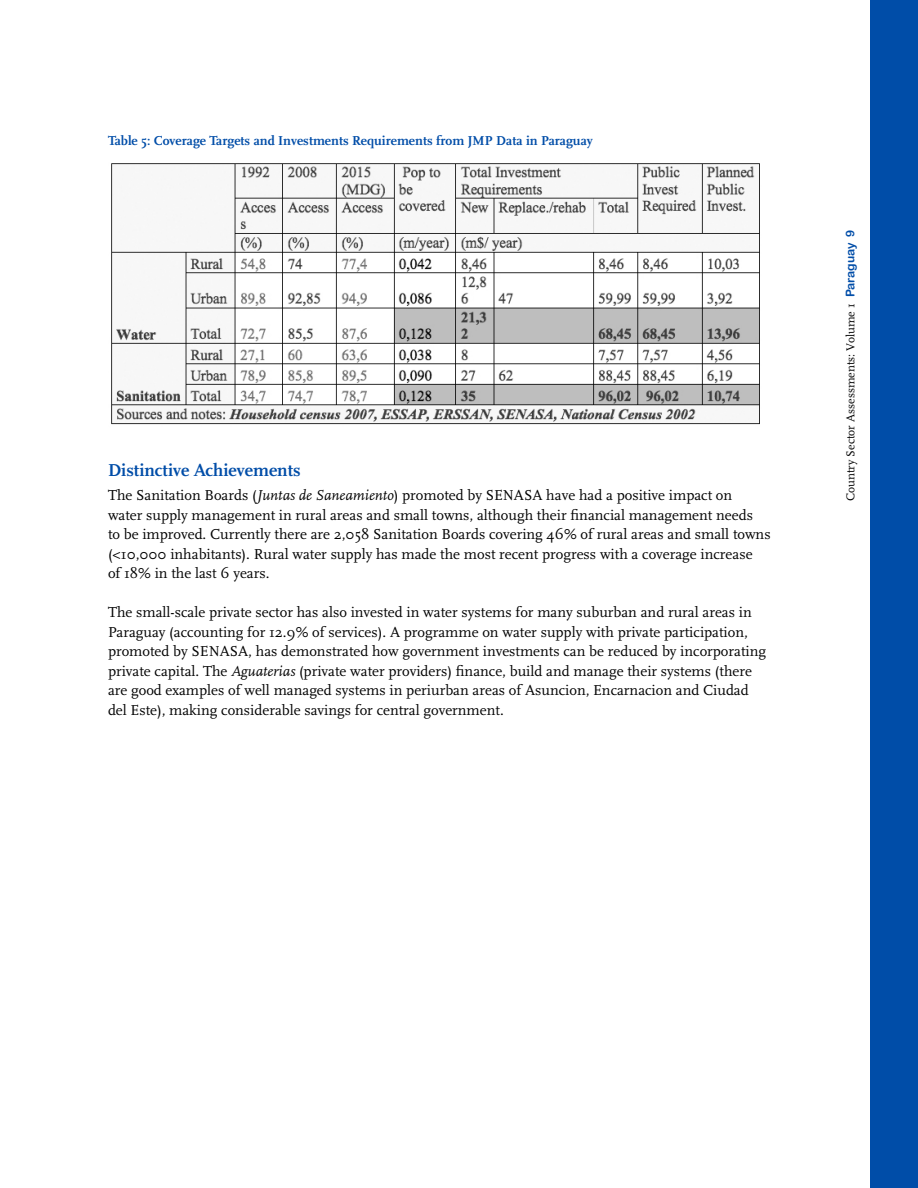
<style>
.page{position:relative;width:918px;height:1188px;background:#fff}
.page>*{position:absolute;margin:0;border:0;box-sizing:border-box;transform-origin:0 0}
.t1{font:700 18px "Scala";color:#004da8}
.t2{font:15px/19.5px "Scala";color:#000}
.t3{font:700 13.5px "Scala";color:#004da8}
.t4{font:12px "Scala";color:#000}
.s1{font-style:italic}
.s2{font-family:"Arial Rounded MT Bold";color:#004da8}
</style>
<div class="page">
<div style="left:870px;top:0;width:48px;height:1188px;background:#004da8"></div>
<img style="left:111px;top:163px;width:649px;height:262px">
<p class="t3" style="left:108px;top:133px;width:486px">Table 5: Coverage Targets and Investments Requirements from JMP Data in Paraguay</p>
<p class="t1" style="left:108px;top:460px;width:194px">Distinctive Achievements</p>
<p class="t2" style="left:108px;top:486px;width:664px">The Sanitation Boards (<span class="s1">Juntas de Saneamiento</span>) promoted by SENASA have had a positive impact on<br>water supply management in rural areas and small towns, although their financial management needs<br>to be improved. Currently there are 2,058 Sanitation Boards covering 46% of rural areas and small towns (&lt;10,000 inhabitants). Rural water supply has made the most recent progress with a coverage increase<br>of 18% in the last 6 years.</p>
<p class="t2" style="left:108px;top:603px;width:660px">The small-scale private sector has also invested in water systems for many suburban and rural areas in Paraguay (accounting for 12.9% of services). A programme on water supply with private participation, promoted by SENASA, has demonstrated how government investments can be reduced by incorporating private capital. The <span class="s1">Aguaterias</span> (private water providers) finance, build and manage their systems (there are good examples of well managed systems in periurban areas of Asuncion, Encarnacion and Ciudad del Este), making considerable savings for central government.</p>
<p class="t4" style="left:844px;top:501px;width:273px;rotate:-90deg">Country Sector Assessments: Volume 1 <span class="s2">Paraguay 9</span></p>
</div>
